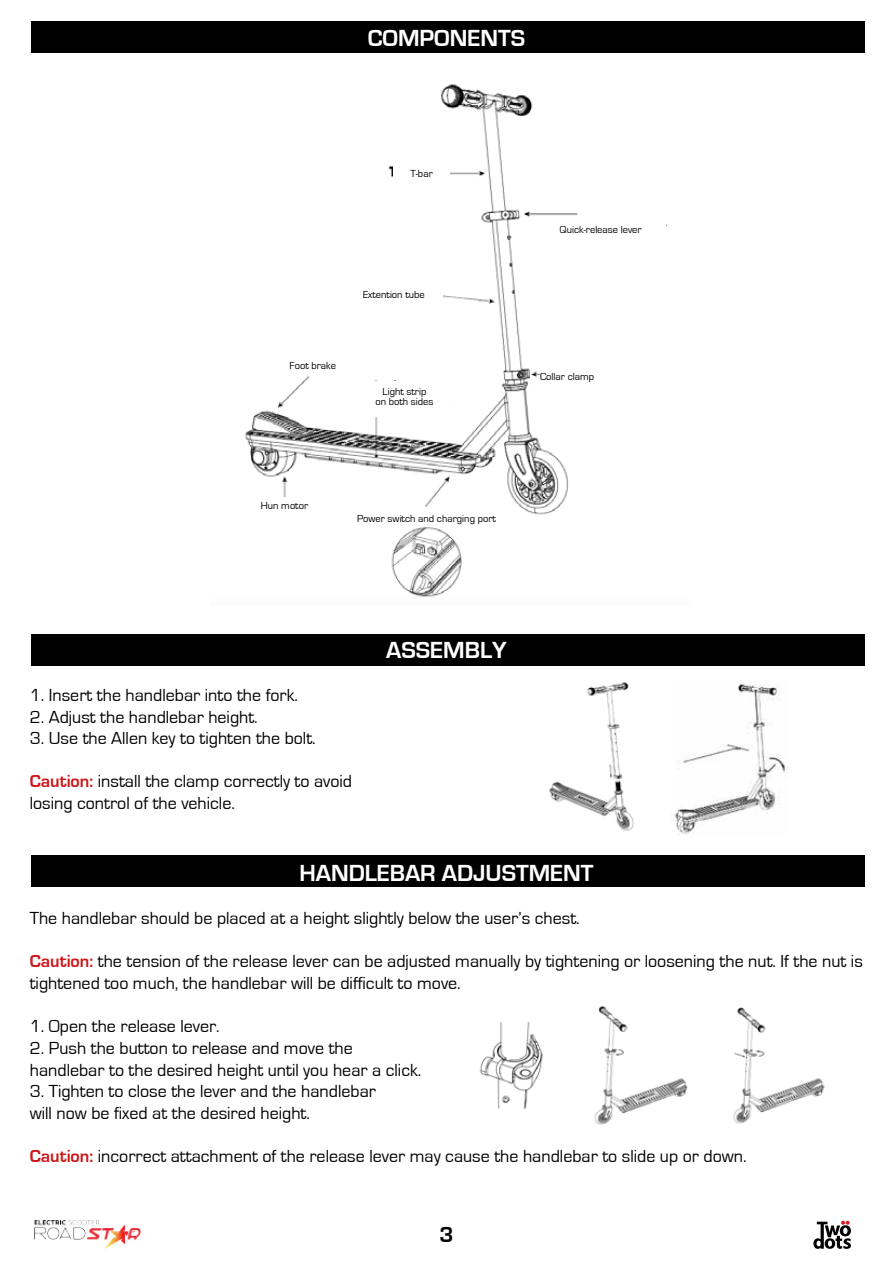
<style>
.page{position:relative;width:893px;height:1263px;background:#fff}
.page>*{position:absolute;margin:0;border:0;box-sizing:border-box;transform-origin:0 0}
.t1{font:700 24px "Eurostile";color:#fff}
.t2{font:700 22.5px "Eurostile";color:#000}
.t3{font:18px/21.6px "Eurostile";color:#000}
.t4{font:10.5px/10.5px "Eurostile";color:#000;text-align:center}
.s1{font-weight:700;color:#cd171a}
</style>
<div class="page">
<svg style="left:813px;top:1221px;width:38px;height:28px"></svg>
<img style="left:35px;top:1220px;width:106px;height:29px">
<div style="left:31px;top:21px;width:833px;height:32px;background:#000"></div>
<div style="left:31px;top:634px;width:833px;height:31px;background:#000"></div>
<div style="left:31px;top:855px;width:833px;height:32px;background:#000"></div>
<img style="left:245px;top:84px;width:423px;height:513px">
<img style="left:549px;top:682px;width:85px;height:149px">
<img style="left:671px;top:684px;width:114px;height:151px">
<img style="left:479px;top:1021px;width:64px;height:88px">
<img style="left:594px;top:1007px;width:94px;height:117px">
<img style="left:733px;top:1007px;width:92px;height:117px">
<div style="left:394px;top:161px;width:56px;height:24px;background:#fff"></div>
<div style="left:345px;top:283px;width:98px;height:24px;background:#fff"></div>
<div style="left:355px;top:381px;width:99px;height:31px;background:#fff"></div>
<div style="left:264px;top:357px;width:98px;height:16px;background:#fff"></div>
<div style="left:248px;top:497px;width:73px;height:17px;background:#fff"></div>
<div style="left:536px;top:218px;width:130px;height:23px;background:#fff"></div>
<div style="left:540px;top:365px;width:137px;height:23px;background:#fff"></div>
<div style="left:328px;top:510px;width:197px;height:16px;background:#fff"></div>
<h1 class="t1" style="left:368px;top:25px;width:159px">COMPONENTS</h1>
<p class="t4" style="left:410px;top:168px;width:24px">T-bar</p>
<p class="t4" style="left:290px;top:360px;width:48px">Foot brake</p>
<p class="t4" style="left:363px;top:290px;width:63px">Extention tube</p>
<p class="t4" style="left:375px;top:386px;width:60px">Light strip<br>on both sides</p>
<p class="t4" style="left:261px;top:500px;width:49px">Hun motor</p>
<p class="t4" style="left:357px;top:513px;width:140px">Power switch and charging port</p>
<p class="t4" style="left:560px;top:225px;width:83px">Quick-release lever</p>
<p class="t4" style="left:540px;top:372px;width:56px">Collar clamp</p>
<p class="t3" style="left:30px;top:685px;width:270px">1. Insert the handlebar into the fork.</p>
<p class="t3" style="left:30px;top:706px;width:230px">2. Adjust the handlebar height.</p>
<p class="t3" style="left:30px;top:728px;width:287px">3. Use the Allen key to tighten the bolt.</p>
<p class="t3" style="left:30px;top:771px;width:324px"><span class="s1">Caution:</span> install the clamp correctly to avoid losing control of the vehicle.</p>
<h1 class="t1" style="left:386px;top:637px;width:122px">ASSEMBLY</h1>
<h1 class="t1" style="left:299px;top:860px;width:296px">HANDLEBAR ADJUSTMENT</h1>
<p class="t3" style="left:30px;top:908px;width:551px">The handlebar should be placed at a height slightly below the user’s chest.</p>
<p class="t3" style="left:30px;top:951px;width:835px"><span class="s1">Caution:</span> the tension of the release lever can be adjusted manually by tightening or loosening the nut. If the nut is tightened too much, the handlebar will be difficult to move.</p>
<p class="t3" style="left:30px;top:1016px;width:191px">1. Open the release lever.</p>
<p class="t3" style="left:30px;top:1037px;width:393px">2. Push the button to release and move the handlebar to the desired height until you hear a click.</p>
<p class="t3" style="left:30px;top:1081px;width:348px">3. Tighten to close the lever and the handlebar will now be fixed at the desired height.</p>
<p class="t3" style="left:30px;top:1145px;width:718px"><span class="s1">Caution:</span> incorrect attachment of the release lever may cause the handlebar to slide up or down.</p>
<p class="t2" style="left:439px;top:1222px;width:16px">3</p>
</div>
